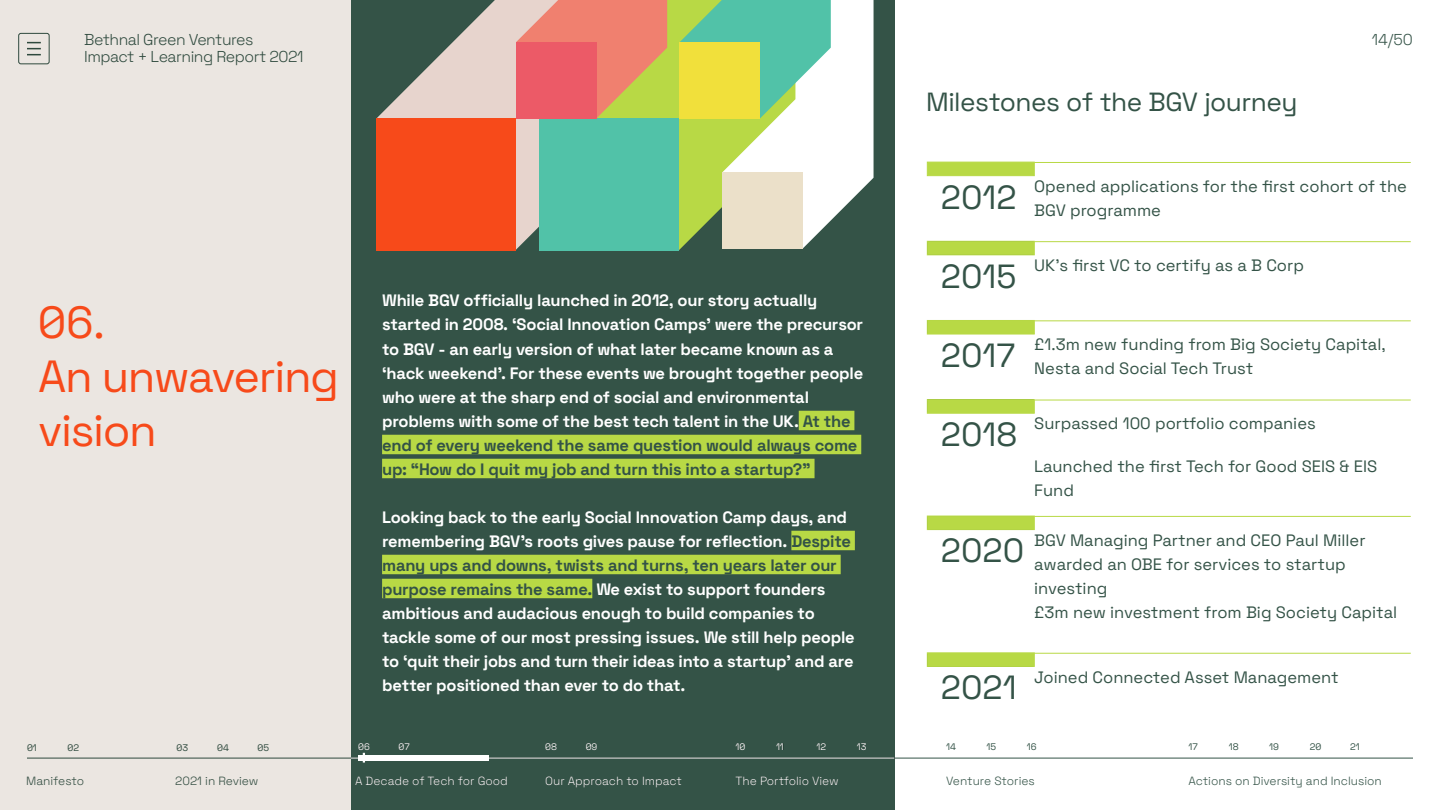
<style>
.page{position:relative;width:1440px;height:810px;background:#fff}
.page>*{position:absolute;margin:0;border:0;box-sizing:border-box;transform-origin:0 0}
.t1{font:300 45px/54px "Space Grotesk";letter-spacing:-.03em;color:#f74a1a}
.t2{font:300 33.53px "Space Grotesk";color:#345347}
.t3{font:300 26.25px "Space Grotesk";letter-spacing:-.02em;color:#345347}
.t4{font:300 16.5px/24px "Space Grotesk";letter-spacing:-.015em;color:#fff}
.t5{font:300 16.5px/24px "Space Grotesk";color:#345347}
.t6{font:300 15.75px "Space Grotesk";letter-spacing:-.03em;color:#345347}
.t7{font:300 11.93px "Space Grotesk";color:#345347}
.t8{font:300 11.93px "Space Grotesk";color:#fff}
.t9{font:300 9.52px "Space Grotesk";color:#345347}
.t10{font:300 9.52px "Space Grotesk";color:#fff}
.s1{color:#335247}
</style>
<div class="page">
<hr style="left:27px;top:758px;width:1386px;height:1px;background:#345347">
<div style="left:351px;top:0;width:543px;height:810px;background:#345347"></div>
<svg style="left:376px;top:0;width:164px;height:251px;fill:#e7d4cd"></svg>
<div style="left:376px;top:119px;width:139px;height:132px;background:#f74a1a"></div>
<div style="left:358px;top:755px;width:131px;height:5px;background:#fff"></div>
<div style="left:0;top:0;width:351px;height:810px;background:#ebe6e1"></div>
<div style="left:799px;top:411px;width:55px;height:19px;background:#b8d945"></div>
<div style="left:382px;top:435px;width:479px;height:19px;background:#b8d945"></div>
<div style="left:382px;top:459px;width:433px;height:19px;background:#b8d945"></div>
<div style="left:791px;top:531px;width:64px;height:19px;background:#b8d945"></div>
<div style="left:382px;top:555px;width:459px;height:19px;background:#b8d945"></div>
<div style="left:382px;top:579px;width:210px;height:19px;background:#b8d945"></div>
<hr style="left:351px;top:758px;width:543px;height:1px;background:#fff">
<div style="left:927px;top:162px;width:108px;height:14px;background:#b8d945"></div>
<hr style="left:1034px;top:162px;width:377px;height:1px;background:#b8d945">
<div style="left:927px;top:241px;width:108px;height:14px;background:#b8d945"></div>
<hr style="left:1034px;top:241px;width:377px;height:1px;background:#b8d945">
<div style="left:927px;top:320px;width:108px;height:14px;background:#b8d945"></div>
<hr style="left:1034px;top:320px;width:377px;height:1px;background:#b8d945">
<div style="left:927px;top:399px;width:108px;height:15px;background:#b8d945;border:1px solid #b8d945"></div>
<hr style="left:1034px;top:400px;width:377px;height:1px;background:#b8d945">
<div style="left:927px;top:516px;width:108px;height:14px;background:#b8d945"></div>
<hr style="left:1034px;top:516px;width:377px;height:1px;background:#b8d945">
<div style="left:927px;top:652px;width:108px;height:15px;background:#b8d945;border:1px solid #b8d945"></div>
<hr style="left:1034px;top:653px;width:377px;height:1px;background:#b8d945">
<svg style="left:667px;top:0;width:13px;height:250px;fill:#b8d945"></svg>
<div style="left:540px;top:119px;width:139px;height:132px;background:#51c2a8"></div>
<svg style="left:680px;top:0;width:194px;height:249px"></svg>
<div style="left:680px;top:42px;width:80px;height:77px;background:#f1e03b"></div>
<svg style="left:516px;top:0;width:151px;height:119px"></svg>
<div style="left:516px;top:42px;width:81px;height:77px;background:#ec5a67"></div>
<p class="t6" style="left:84px;top:28px;width:171px">Bethnal Green Ventures</p>
<p class="t6" style="left:1372px;top:28px;width:43px">14/50</p>
<p class="t6" style="left:84px;top:45px;width:221px">Impact + Learning Report 2021</p>
<h3 class="t3" style="left:926px;top:83px;width:373px">Milestones of the BGV journey</h3>
<h1 class="t1" style="left:38px;top:293px;width:302px">06.<br>An unwavering vision</h1>
<p class="t9" style="left:27px;top:741px;width:11px">01</p>
<p class="t9" style="left:67px;top:741px;width:13px">02</p>
<p class="t7" style="left:26px;top:772px;width:59px">Manifesto</p>
<p class="t9" style="left:177px;top:741px;width:13px">03</p>
<p class="t9" style="left:217px;top:741px;width:13px">04</p>
<p class="t9" style="left:258px;top:741px;width:13px">05</p>
<p class="t7" style="left:175px;top:772px;width:85px">2021 in Review</p>
<p class="t4" style="left:382px;top:288px;width:483px">While BGV officially launched in 2012, our story actually started in 2008. ‘Social Innovation Camps’ were the precursor to BGV - an early version of what later became known as a ‘hack weekend’. For these events we brought together people who were at the sharp end of social and environmental problems with some of the best tech talent in the UK. <span class="s1">At the end of every weekend the same question would always come up: “How do I quit my job and turn this into a startup?”</span></p>
<p class="t4" style="left:382px;top:504px;width:474px">Looking back to the early Social Innovation Camp days, and remembering BGV’s roots gives pause for reflection. <span class="s1">Despite many ups and downs, twists and turns, ten years later our purpose remains the same.</span> We exist to support founders ambitious and audacious enough to build companies to tackle some of our most pressing issues. We still help people to ‘quit their jobs and turn their ideas into a startup’ and are better positioned than ever to do that.</p>
<p class="t10" style="left:358px;top:740px;width:13px">06</p>
<p class="t10" style="left:399px;top:740px;width:13px">07</p>
<p class="t8" style="left:355px;top:772px;width:154px">A Decade of Tech for Good</p>
<p class="t10" style="left:545px;top:740px;width:13px">08</p>
<p class="t10" style="left:586px;top:740px;width:13px">09</p>
<p class="t10" style="left:736px;top:740px;width:11px">10</p>
<p class="t10" style="left:776px;top:740px;width:9px">11</p>
<p class="t10" style="left:816px;top:740px;width:11px">12</p>
<p class="t10" style="left:857px;top:740px;width:11px">13</p>
<p class="t8" style="left:545px;top:772px;width:138px">Our Approach to Impact</p>
<p class="t8" style="left:736px;top:772px;width:105px">The Portfolio View</p>
<h2 class="t2" style="left:941px;top:172px;width:77px">2012</h2>
<h2 class="t2" style="left:941px;top:252px;width:77px">2015</h2>
<p class="t5" style="left:1034px;top:173px;width:374px">Opened applications for the first cohort of the<br>BGV programme</p>
<p class="t5" style="left:1034px;top:252px;width:271px">UK’s first VC to certify as a B Corp</p>
<h2 class="t2" style="left:941px;top:331px;width:76px">2017</h2>
<p class="t5" style="left:1034px;top:332px;width:353px">£1.3m new funding from Big Society Capital,<br>Nesta and Social Tech Trust</p>
<h2 class="t2" style="left:941px;top:410px;width:78px">2018</h2>
<p class="t5" style="left:1034px;top:411px;width:283px">Surpassed 100 portfolio companies</p>
<p class="t5" style="left:1034px;top:454px;width:344px">Launched the first Tech for Good SEIS &amp; EIS<br>Fund</p>
<h2 class="t2" style="left:941px;top:526px;width:85px">2020</h2>
<p class="t5" style="left:1034px;top:527px;width:333px">BGV Managing Partner and CEO Paul Miller awarded an OBE for services to startup investing</p>
<p class="t5" style="left:1034px;top:600px;width:364px">£3m new investment from Big Society Capital</p>
<h2 class="t2" style="left:941px;top:663px;width:77px">2021</h2>
<p class="t5" style="left:1034px;top:664px;width:306px">Joined Connected Asset Management</p>
<p class="t9" style="left:946px;top:740px;width:11px">14</p>
<p class="t9" style="left:987px;top:740px;width:11px">15</p>
<p class="t9" style="left:1027px;top:740px;width:11px">16</p>
<p class="t7" style="left:946px;top:772px;width:90px">Venture Stories</p>
<p class="t9" style="left:1188px;top:740px;width:11px">17</p>
<p class="t9" style="left:1229px;top:740px;width:11px">18</p>
<p class="t9" style="left:1269px;top:740px;width:11px">19</p>
<p class="t9" style="left:1310px;top:740px;width:13px">20</p>
<p class="t9" style="left:1350px;top:740px;width:11px">21</p>
<p class="t7" style="left:1188px;top:772px;width:195px">Actions on Diversity and Inclusion</p>
</div>
